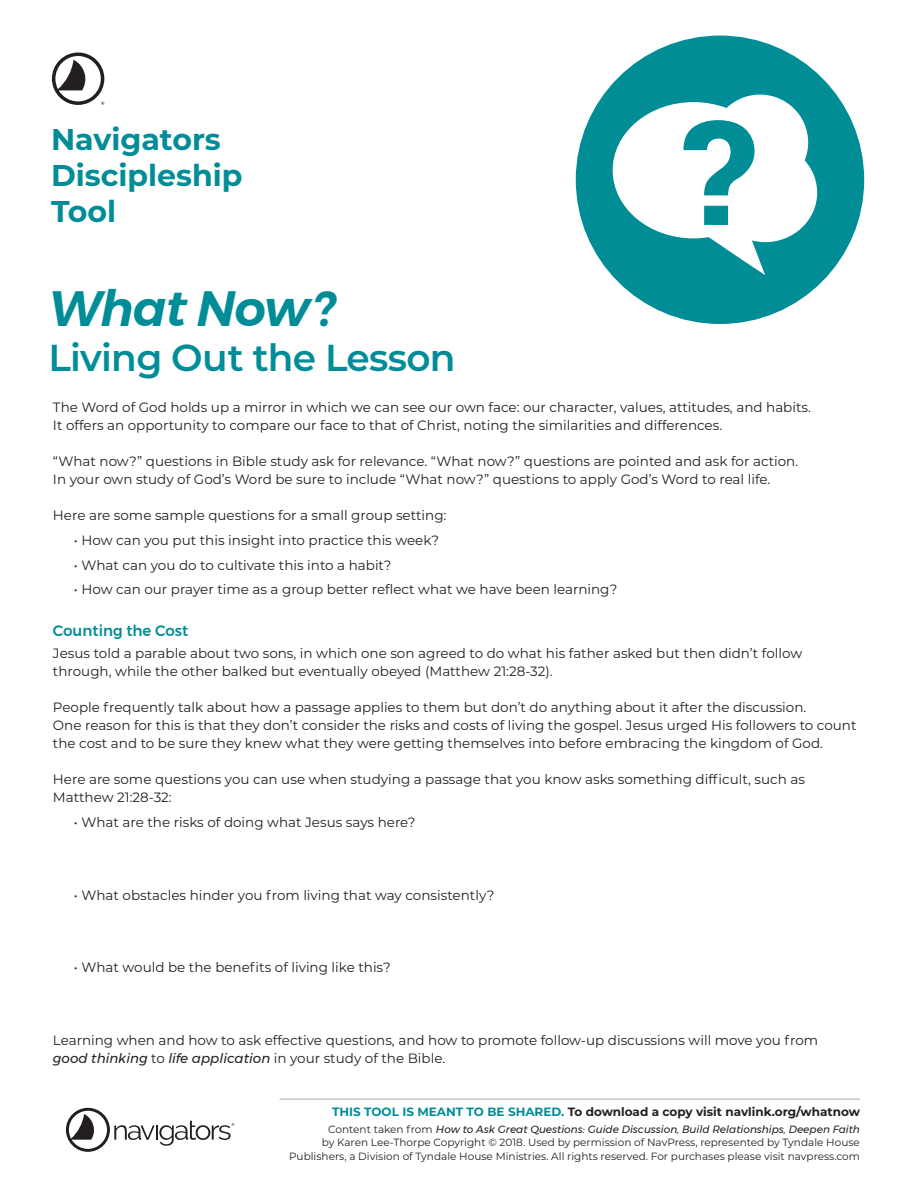
<style>
.page{position:relative;width:918px;height:1188px;background:#fff}
.page>*{position:absolute;margin:0;border:0;box-sizing:border-box;transform-origin:0 0}
.t1{font:900 145.35px "Roboto";color:#008d96}
.t2{font:italic 600 49.5px "Montserrat";letter-spacing:-.02em;color:#008d97}
.t3{font:600 37.5px "Montserrat";letter-spacing:-.02em;color:#008d97}
.t4{font:700 30px "Montserrat";color:#008d97}
.t5{font:500 15px "Montserrat";color:#008d97}
.t6{font:13.5px/18px "Montserrat";color:#231f20}
.t7{font:700 12px "Montserrat";color:#231f20}
.t8{font:10.5px/13.5px "Montserrat";color:#231f20;text-align:right}
.s1{font-style:italic}
.s2{color:#008d97}
</style>
<div class="page">
<svg style="left:52px;top:53px;width:52px;height:52px"></svg>
<hr style="left:279px;top:1099px;width:581px;height:1px;background:#a7a9ac">
<svg style="left:66px;top:1108px;width:168px;height:44px"></svg>
<div style="left:576px;top:36px;width:288px;height:288px;background:#008d96;border-radius:50%"></div>
<svg style="left:613px;top:95px;width:204px;height:180px"></svg>
<p class="t4" style="left:51px;top:118px;width:171px">Navigators</p>
<p class="t4" style="left:51px;top:154px;width:193px">Discipleship</p>
<p class="t4" style="left:51px;top:190px;width:67px">Tool</p>
<p class="t1" style="left:682px;top:70px;width:75px">?</p>
<p class="t2" style="left:48px;top:269px;width:289px">What Now?</p>
<p class="t3" style="left:48px;top:331px;width:408px">Living Out the Lesson</p>
<p class="t6" style="left:53px;top:398px;width:760px">The Word of God holds up a mirror in which we can see our own face: our character, values, attitudes, and habits.<br>It offers an opportunity to compare our face to that of Christ, noting the similarities and differences.</p>
<p class="t6" style="left:53px;top:452px;width:747px">“What now?” questions in Bible study ask for relevance. “What now?” questions are pointed and ask for action.<br>In your own study of God’s Word be sure to include “What now?” questions to apply God’s Word to real life.</p>
<p class="t6" style="left:53px;top:506px;width:395px">Here are some sample questions for a small group setting:</p>
<p class="t6" style="left:74px;top:531px;width:367px">• How can you put this insight into practice this week?</p>
<p class="t6" style="left:74px;top:555px;width:319px">• What can you do to cultivate this into a habit?</p>
<p class="t6" style="left:74px;top:580px;width:545px">• How can our prayer time as a group better reflect what we have been learning?</p>
<p class="t5" style="left:53px;top:619px;width:137px">Counting the Cost</p>
<p class="t6" style="left:53px;top:644px;width:751px">Jesus told a parable about two sons, in which one son agreed to do what his father asked but then didn’t follow through, while the other balked but eventually obeyed (Matthew 21:28-32).</p>
<p class="t6" style="left:53px;top:698px;width:805px">People frequently talk about how a passage applies to them but don’t do anything about it after the discussion.<br>One reason for this is that they don’t consider the risks and costs of living the gospel. Jesus urged His followers to count the cost and to be sure they knew what they were getting themselves into before embracing the kingdom of God.</p>
<p class="t6" style="left:53px;top:770px;width:754px">Here are some questions you can use when studying a passage that you know asks something difficult, such as<br>Matthew 21:28-32:</p>
<p class="t6" style="left:74px;top:813px;width:343px">• What are the risks of doing what Jesus says here?</p>
<p class="t6" style="left:74px;top:885px;width:422px">• What obstacles hinder you from living that way consistently?</p>
<p class="t6" style="left:74px;top:958px;width:318px">• What would be the benefits of living like this?</p>
<p class="t6" style="left:53px;top:1031px;width:767px">Learning when and how to ask effective questions, and how to promote follow-up discussions will move you from <span class="s1">good thinking</span> to <span class="s1">life application</span> in your study of the Bible.</p>
<p class="t7" style="left:332px;top:1103px;width:529px"><span class="s2">THIS TOOL IS MEANT TO BE SHARED.</span> To download a copy visit navlink.org/whatnow</p>
<p class="t8" style="left:289px;top:1122px;width:572px">Content taken from <span class="s1">How to Ask Great Questions: Guide Discussion, Build Relationships, Deepen Faith<br></span>by Karen Lee-Thorpe Copyright © 2018. Used by permission of NavPress, represented by Tyndale House<br>Publishers, a Division of Tyndale House Ministries. All rights reserved. For purchases please visit navpress.com</p>
</div>
